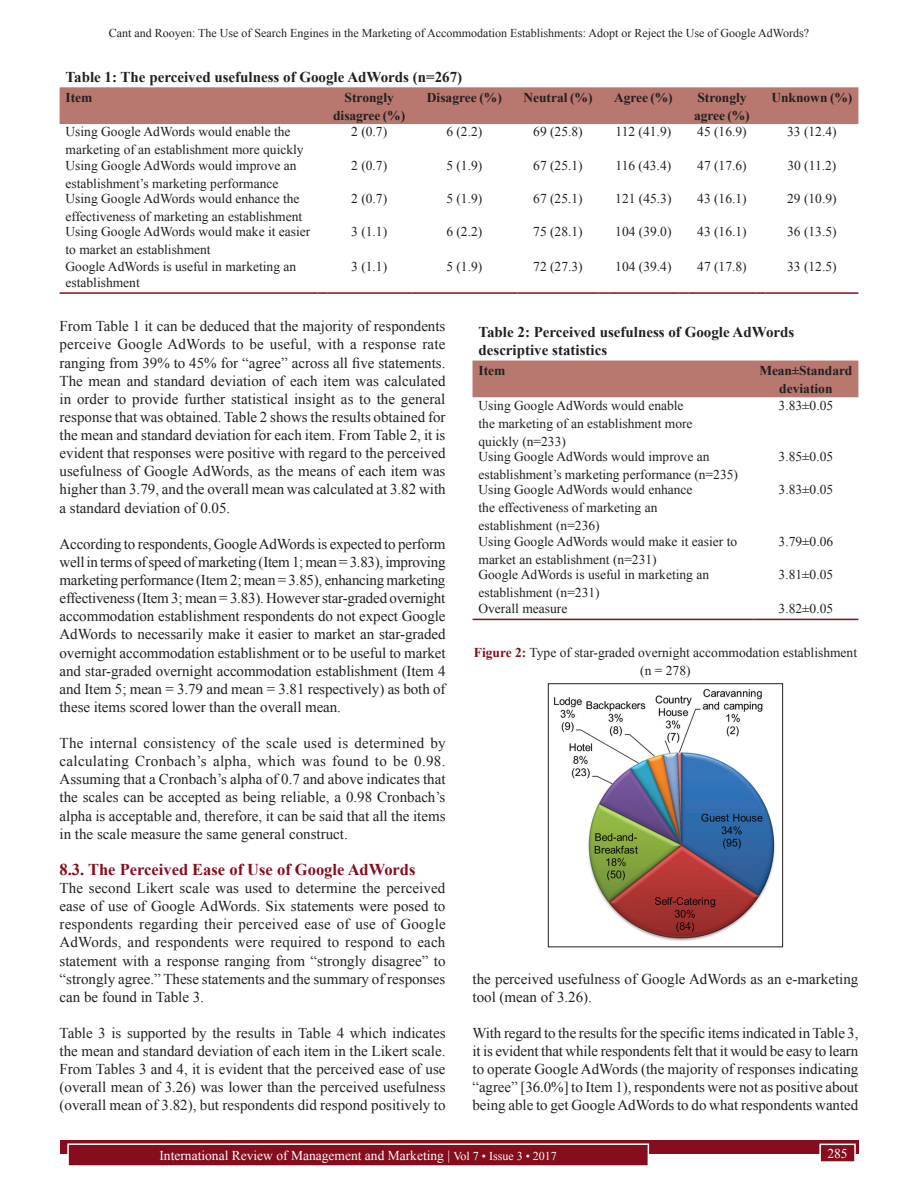
<style>
.page{position:relative;width:918px;height:1188px;background:#fff}
.page>*{position:absolute;margin:0;border:0;box-sizing:border-box;transform-origin:0 0}
.t1{font:700 16.5px "Times New Roman";color:#850d1d}
.TX{font:15px/18.1px "Times New Roman";color:#231f20;text-align:justify}
.TT{font:700 15px/18px "Times New Roman";color:#231f20}
.TB{font:13.5px/18px "Times New Roman";color:#231f20}
.TBL{font:13.5px/16.2px "Times New Roman";color:#231f20}
.TCH{font:700 13.5px/18px "Times New Roman";color:#231f20;text-align:center}
.FGC{font:13.5px/18px "Times New Roman";color:#231f20;text-align:center}
.t2{font:13.5px "Times New Roman";color:#fff}
.t3{font:12px "Times New Roman";color:#231f20}
.s1{font-weight:700;color:#850d1d}
.s2{font-size:12px}
</style>
<div class="page">
<div style="left:60px;top:1140px;width:798px;height:13px;background:#850d1d"></div>
<div style="left:68px;top:1144px;width:580px;height:22px;background:#850d1d"></div>
<div style="left:67px;top:1143px;width:582px;height:24px;border:2px solid #fff"></div>
<div style="left:820px;top:1144px;width:35px;height:18px;background:#850d1d"></div>
<div style="left:819px;top:1144px;width:37px;height:19px;border:2px solid #fff"></div>
<div style="left:60px;top:87px;width:798px;height:37px;background:#b8786f"></div>
<hr style="left:60px;top:292px;width:258px;height:2px;background:#850d1d">
<svg style="left:318px;top:292px;width:9px;height:2px"></svg>
<hr style="left:327px;top:292px;width:84px;height:2px;background:#850d1d">
<svg style="left:411px;top:292px;width:10px;height:2px"></svg>
<hr style="left:421px;top:292px;width:87px;height:2px;background:#850d1d">
<svg style="left:508px;top:292px;width:10px;height:2px"></svg>
<hr style="left:518px;top:292px;width:80px;height:2px;background:#850d1d">
<svg style="left:598px;top:292px;width:10px;height:2px"></svg>
<hr style="left:608px;top:292px;width:71px;height:2px;background:#850d1d">
<svg style="left:679px;top:292px;width:9px;height:2px"></svg>
<hr style="left:688px;top:292px;width:68px;height:2px;background:#850d1d">
<svg style="left:756px;top:292px;width:9px;height:2px"></svg>
<hr style="left:765px;top:292px;width:93px;height:2px;background:#850d1d">
<div style="left:472px;top:361px;width:386px;height:36px;background:#b8786f"></div>
<hr style="left:472px;top:619px;width:272px;height:1px;background:#850d1d">
<hr style="left:753px;top:619px;width:105px;height:1px;background:#850d1d">
<img style="left:553px;top:689px;width:222px;height:252px">
<div style="left:548px;top:684px;width:235px;height:263px;border:1px solid #231f20"></div>
<p class="t3" style="left:109px;top:25px;width:702px">Cant and Rooyen: The Use of Search Engines in the Marketing of Accommodation Establishments: Adopt or Reject the Use of Google AdWords?</p>
<p class="TT" style="left:66px;top:68px;width:398px">Table 1: The perceived usefulness of Google AdWords (n=267)</p>
<p class="TCH" style="left:66px;top:88px;width:28px">Item</p>
<p class="TCH" style="left:333px;top:88px;width:74px">Strongly disagree (%)</p>
<p class="TCH" style="left:427px;top:88px;width:77px">Disagree (%)</p>
<p class="TCH" style="left:524px;top:88px;width:70px">Neutral (%)</p>
<p class="TCH" style="left:614px;top:88px;width:60px">Agree (%)</p>
<p class="TCH" style="left:694px;top:88px;width:57px;text-align:left">Strongly agree (%)</p>
<p class="TCH" style="left:771px;top:88px;width:83px">Unknown (%)</p>
<p class="TB" style="left:66px;top:122px;width:240px">Using Google AdWords would enable the marketing of an establishment more quickly</p>
<p class="TB" style="left:351px;top:122px;width:37px">2 (0.7)</p>
<p class="TB" style="left:446px;top:122px;width:37px">6 (2.2)</p>
<p class="TB" style="left:533px;top:122px;width:51px">69 (25.8)</p>
<p class="TB" style="left:616px;top:122px;width:57px">112 (41.9)</p>
<p class="TB" style="left:697px;top:122px;width:51px">45 (16.9)</p>
<p class="TB" style="left:787px;top:122px;width:51px">33 (12.4)</p>
<p class="TB" style="left:66px;top:156px;width:233px">Using Google AdWords would improve an establishment’s marketing performance</p>
<p class="TB" style="left:351px;top:156px;width:37px">2 (0.7)</p>
<p class="TB" style="left:446px;top:156px;width:37px">5 (1.9)</p>
<p class="TB" style="left:533px;top:156px;width:51px">67 (25.1)</p>
<p class="TB" style="left:616px;top:156px;width:57px">116 (43.4)</p>
<p class="TB" style="left:697px;top:156px;width:51px">47 (17.6)</p>
<p class="TB" style="left:787px;top:156px;width:50px">30 (11.2)</p>
<p class="TB" style="left:66px;top:189px;width:238px">Using Google AdWords would enhance the effectiveness of marketing an establishment</p>
<p class="TB" style="left:351px;top:189px;width:37px">2 (0.7)</p>
<p class="TB" style="left:446px;top:189px;width:37px">5 (1.9)</p>
<p class="TB" style="left:533px;top:189px;width:51px">67 (25.1)</p>
<p class="TB" style="left:615px;top:189px;width:58px">121 (45.3)</p>
<p class="TB" style="left:697px;top:189px;width:51px">43 (16.1)</p>
<p class="TB" style="left:787px;top:189px;width:51px">29 (10.9)</p>
<p class="TB" style="left:66px;top:222px;width:246px">Using Google AdWords would make it easier to market an establishment</p>
<p class="TB" style="left:351px;top:222px;width:37px">3 (1.1)</p>
<p class="TB" style="left:446px;top:222px;width:37px">6 (2.2)</p>
<p class="TB" style="left:533px;top:222px;width:51px">75 (28.1)</p>
<p class="TB" style="left:615px;top:222px;width:58px">104 (39.0)</p>
<p class="TB" style="left:697px;top:222px;width:51px">43 (16.1)</p>
<p class="TB" style="left:787px;top:222px;width:51px">36 (13.5)</p>
<p class="TBL" style="left:66px;top:258px;width:232px">Google AdWords is useful in marketing an establishment</p>
<p class="TBL" style="left:351px;top:258px;width:37px">3 (1.1)</p>
<p class="TBL" style="left:446px;top:258px;width:37px">5 (1.9)</p>
<p class="TBL" style="left:533px;top:258px;width:51px">72 (27.3)</p>
<p class="TBL" style="left:615px;top:258px;width:58px">104 (39.4)</p>
<p class="TBL" style="left:697px;top:258px;width:51px">47 (17.8)</p>
<p class="TBL" style="left:787px;top:258px;width:51px">33 (12.5)</p>
<p class="TT" style="left:478px;top:323px;width:317px">Table 2: Perceived usefulness of Google AdWords descriptive statistics</p>
<p class="TCH" style="left:478px;top:361px;width:28px">Item</p>
<p class="TCH" style="left:759px;top:361px;width:94px">Mean±Standard deviation</p>
<p class="TB" style="left:478px;top:396px;width:216px">Using Google AdWords would enable the marketing of an establishment more quickly (n=233)</p>
<p class="TB" style="left:779px;top:396px;width:56px">3.83±0.05</p>
<p class="TB" style="left:478px;top:447px;width:261px">Using Google AdWords would improve an establishment’s marketing performance (n=235)</p>
<p class="TB" style="left:779px;top:447px;width:56px">3.85±0.05</p>
<p class="TB" style="left:478px;top:480px;width:216px">Using Google AdWords would enhance the effectiveness of marketing an establishment (n=236)</p>
<p class="TB" style="left:779px;top:480px;width:56px">3.83±0.05</p>
<p class="TB" style="left:478px;top:532px;width:260px">Using Google AdWords would make it easier to market an establishment (n=231)</p>
<p class="TB" style="left:779px;top:532px;width:56px">3.79±0.06</p>
<p class="TB" style="left:478px;top:565px;width:232px">Google AdWords is useful in marketing an establishment (n=231)</p>
<p class="TB" style="left:779px;top:565px;width:56px">3.81±0.05</p>
<p class="TBL" style="left:478px;top:600px;width:90px">Overall measure</p>
<p class="TBL" style="left:779px;top:600px;width:56px">3.82±0.05</p>
<p class="FGC" style="left:474px;top:643px;width:385px"><span class="s1">Figure 2:</span> Type of star-graded overnight accommodation establishment (n = 278)</p>
<p class="TX" style="left:60px;top:317px;width:388px">From Table 1 it can be deduced that the majority of respondents perceive Google AdWords to be useful, with a response rate ranging from 39% to 45% for “agree” across all five statements.<br>The mean and standard deviation of each item was calculated in order to provide further statistical insight as to the general response that was obtained. Table 2 shows the results obtained for the mean and standard deviation for each item. From Table 2, it is evident that responses were positive with regard to the perceived usefulness of Google AdWords, as the means of each item was higher than 3.79, and the overall mean was calculated at 3.82 with a standard deviation of 0.05.</p>
<p class="TX" style="left:60px;top:534px;width:387px">According to respondents, Google AdWords is expected to perform well in terms of speed of marketing (Item 1; mean= 3.83), improving marketing performance (Item 2; mean = 3.85), enhancing marketing effectiveness (Item 3; mean = 3.83). However star-graded overnight accommodation establishment respondents do not expect Google AdWords to necessarily make it easier to market an star-graded overnight accommodation establishment or to be useful to market and star-graded overnight accommodation establishment (Item 4 and Item 5; mean = 3.79 and mean = 3.81 respectively) as both of these items scored lower than the overall mean.</p>
<p class="TX" style="left:60px;top:733px;width:388px">The internal consistency of the scale used is determined by calculating Cronbach’s alpha, which was found to be 0.98.<br>Assuming that a Cronbach’s alpha of 0.7 and above indicates that the scales can be accepted as being reliable, a 0.98 Cronbach’s alpha is acceptable and, therefore, it can be said that all the items in the scale measure the same general construct.</p>
<h2 class="t1" style="left:60px;top:857px;width:357px">8.3. The Perceived Ease of Use of Google AdWords</h2>
<p class="TX" style="left:60px;top:878px;width:388px">The second Likert scale was used to determine the perceived ease of use of Google AdWords. Six statements were posed to respondents regarding their perceived ease of use of Google AdWords, and respondents were required to respond to each statement with a response ranging from “strongly disagree” to “strongly agree.” These statements and the summary of responses can be found in Table 3.</p>
<p class="TX" style="left:60px;top:1023px;width:387px">Table 3 is supported by the results in Table 4 which indicates the mean and standard deviation of each item in the Likert scale.<br>From Tables 3 and 4, it is evident that the perceived ease of use (overall mean of 3.26) was lower than the perceived usefulness (overall mean of 3.82), but respondents did respond positively to</p>
<p class="TX" style="left:472px;top:970px;width:387px">the perceived usefulness of Google AdWords as an e-marketing tool (mean of 3.26).</p>
<p class="TX" style="left:472px;top:1024px;width:387px">With regard to the results for the specific items indicated in Table 3, it is evident that while respondents felt that it would be easy to learn to operate Google AdWords (the majority of responses indicating “agree” [36.0%] to Item 1), respondents were not as positive about being able to get Google AdWords to do what respondents wanted</p>
<p class="t2" style="left:159px;top:1146px;width:399px">International Review of Management and Marketing | <span class="s2">Vol 7 • Issue 3 • 2017</span></p>
<p class="t2" style="left:827px;top:1144px;width:22px">285</p>
</div>
